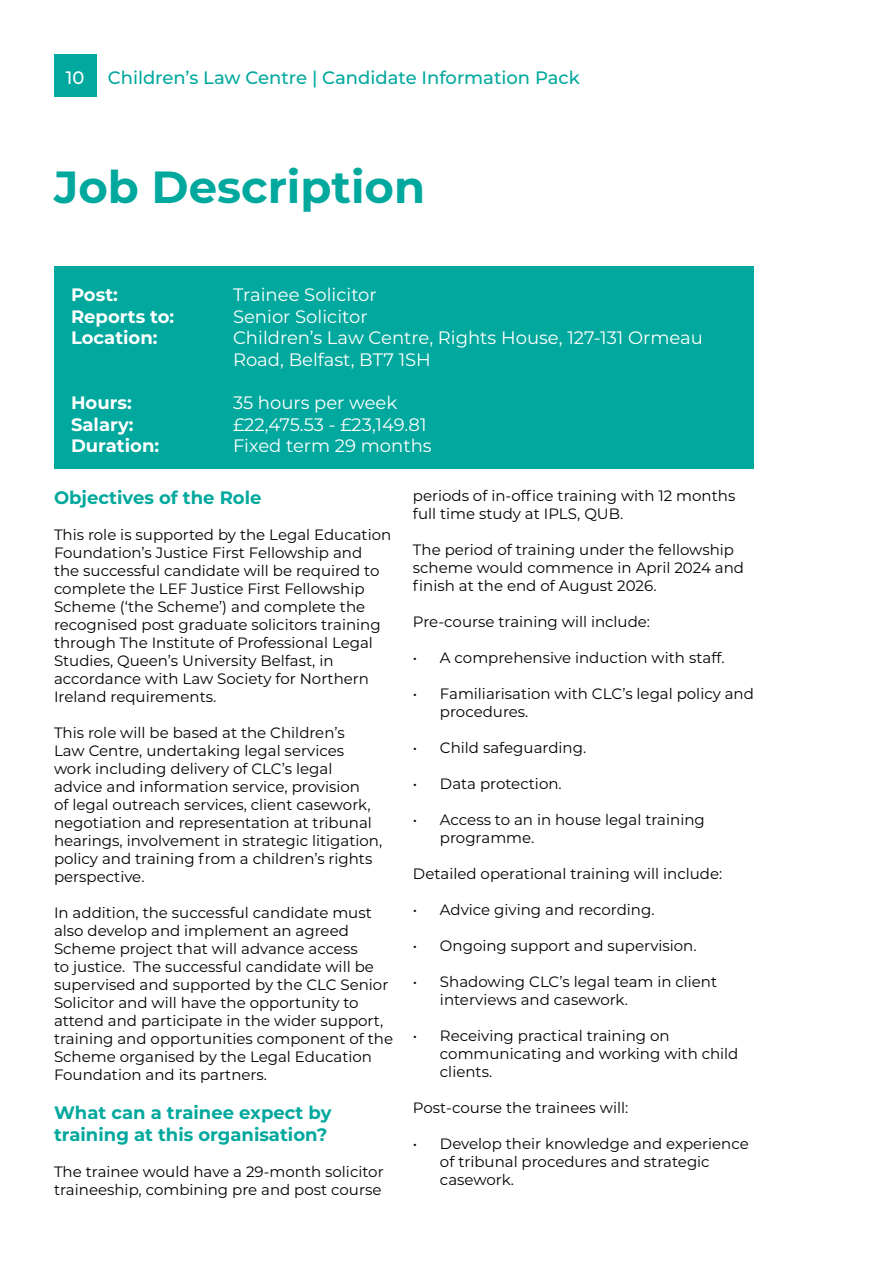
<style>
.page{position:relative;width:893px;height:1263px;background:#fff}
.page>*{position:absolute;margin:0;border:0;box-sizing:border-box;transform-origin:0 0}
.t1{font:700 45px "Montserrat";color:#00a89d}
.t2{font:18px/21.6px "Montserrat";color:#fff}
.t3{font:700 18px/21.6px "Montserrat";color:#00a89d}
.t4{font:700 18px "Montserrat";color:#fff}
.t5{font:500 18px "Montserrat";color:#00a89d}
.t6{font:500 18px "Montserrat";color:#fff}
.t7{font:15px/18px "Montserrat";color:#000}
</style>
<div class="page">
<div style="left:54px;top:267px;width:700px;height:202px;background:#00a89d"></div>
<div style="left:54px;top:54px;width:43px;height:43px;background:#00a89d"></div>
<p class="t6" style="left:66px;top:65px;width:20px">10</p>
<p class="t5" style="left:108px;top:65px;width:474px">Children’s Law Centre | Candidate Information Pack</p>
<h1 class="t1" style="left:54px;top:155px;width:373px">Job Description</h1>
<p class="t4" style="left:71px;top:282px;width:48px">Post:</p>
<p class="t2" style="left:233px;top:283px;width:145px">Trainee Solicitor</p>
<p class="t4" style="left:71px;top:303px;width:105px">Reports to:</p>
<p class="t2" style="left:233px;top:305px;width:136px">Senior Solicitor</p>
<p class="t4" style="left:71px;top:325px;width:88px">Location:</p>
<p class="t2" style="left:233px;top:326px;width:471px">Children’s Law Centre, Rights House, 127-131 Ormeau<br>Road, Belfast, BT7 1SH</p>
<p class="t4" style="left:71px;top:390px;width:62px">Hours:</p>
<p class="t2" style="left:233px;top:391px;width:166px">35 hours per week</p>
<p class="t4" style="left:71px;top:411px;width:64px">Salary:</p>
<p class="t2" style="left:233px;top:413px;width:195px">£22,475.53 - £23,149.81</p>
<p class="t4" style="left:71px;top:433px;width:90px">Duration:</p>
<p class="t2" style="left:233px;top:434px;width:200px">Fixed term 29 months</p>
<p class="t3" style="left:54px;top:486px;width:209px">Objectives of the Role</p>
<p class="t7" style="left:54px;top:525px;width:339px">This role is supported by the Legal Education Foundation’s Justice First Fellowship and the successful candidate will be required to complete the LEF Justice First Fellowship Scheme (‘the Scheme’) and complete the recognised post graduate solicitors training through The Institute of Professional Legal Studies, Queen’s University Belfast, in accordance with Law Society for Northern Ireland requirements.</p>
<p class="t7" style="left:54px;top:723px;width:330px">This role will be based at the Children’s<br>Law Centre, undertaking legal services work including delivery of CLC’s legal advice and information service, provision<br>of legal outreach services, client casework, negotiation and representation at tribunal hearings, involvement in strategic litigation, policy and training from a children’s rights perspective.</p>
<p class="t7" style="left:54px;top:903px;width:341px">In addition, the successful candidate must also develop and implement an agreed Scheme project that will advance access<br>to justice. The successful candidate will be supervised and supported by the CLC Senior Solicitor and will have the opportunity to attend and participate in the wider support, training and opportunities component of the Scheme organised by the Legal Education Foundation and its partners.</p>
<p class="t3" style="left:54px;top:1101px;width:279px">What can a trainee expect by training at this organisation?</p>
<p class="t7" style="left:54px;top:1162px;width:331px">The trainee would have a 29-month solicitor traineeship, combining pre and post course</p>
<p class="t7" style="left:413px;top:486px;width:324px">periods of in-office training with 12 months full time study at IPLS, QUB.</p>
<p class="t7" style="left:413px;top:540px;width:333px">The period of training under the fellowship scheme would commence in April 2024 and finish at the end of August 2026.</p>
<p class="t7" style="left:413px;top:612px;width:239px">Pre-course training will include:</p>
<p class="t7" style="left:413px;top:648px;width:313px">• A comprehensive induction with staff.</p>
<p class="t7" style="left:440px;top:684px;width:315px;text-indent:-27px">• Familiarisation with CLC’s legal policy and procedures.</p>
<p class="t7" style="left:413px;top:738px;width:175px">• Child safeguarding.</p>
<p class="t7" style="left:413px;top:774px;width:150px">• Data protection.</p>
<p class="t7" style="left:440px;top:810px;width:266px;text-indent:-27px">• Access to an in house legal training programme.</p>
<p class="t7" style="left:413px;top:864px;width:311px">Detailed operational training will include:</p>
<p class="t7" style="left:413px;top:900px;width:243px">• Advice giving and recording.</p>
<p class="t7" style="left:413px;top:936px;width:285px">• Ongoing support and supervision.</p>
<p class="t7" style="left:440px;top:972px;width:279px;text-indent:-27px">• Shadowing CLC’s legal team in client interviews and casework.</p>
<p class="t7" style="left:440px;top:1026px;width:300px;text-indent:-27px">• Receiving practical training on communicating and working with child clients.</p>
<p class="t7" style="left:413px;top:1098px;width:217px">Post-course the trainees will:</p>
<p class="t7" style="left:440px;top:1134px;width:310px;text-indent:-27px">• Develop their knowledge and experience of tribunal procedures and strategic casework.</p>
</div>
